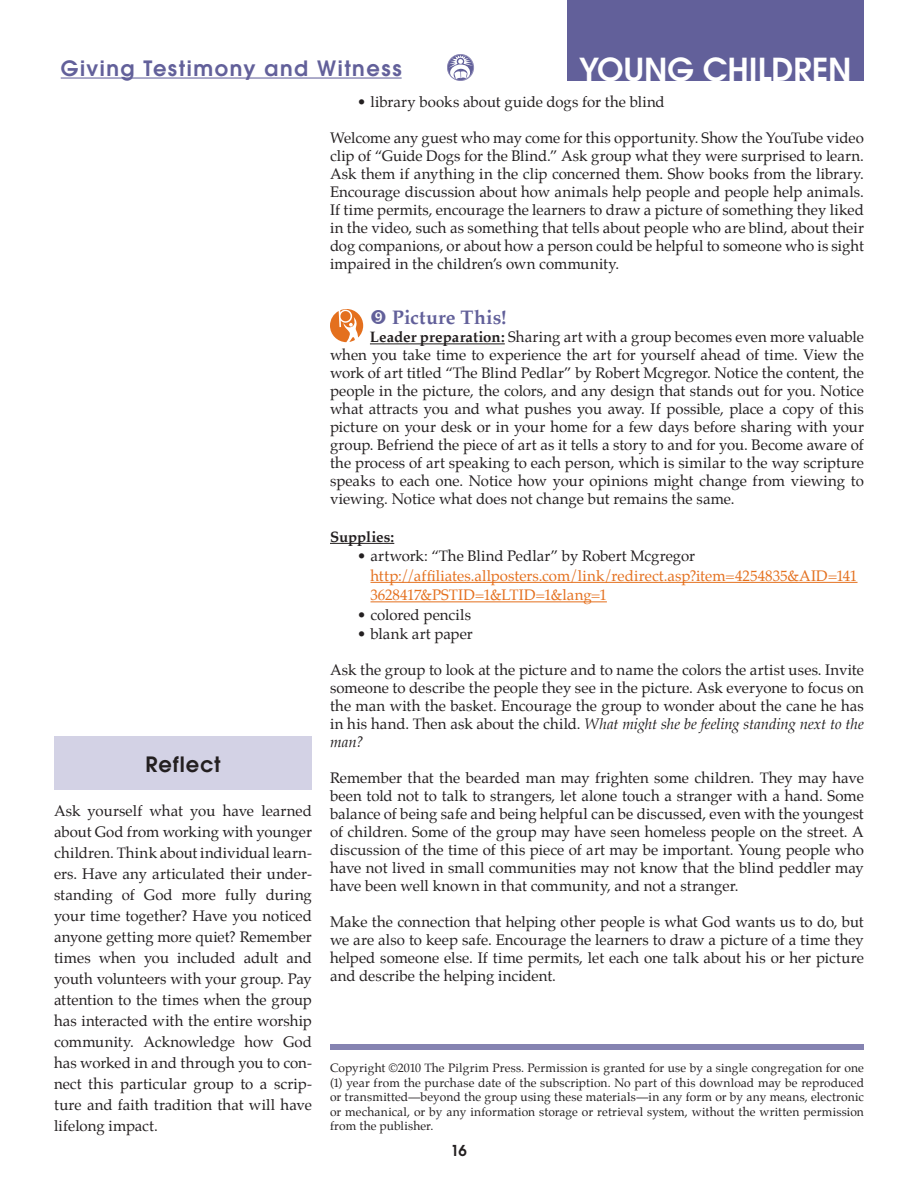
<style>
.page{position:relative;width:918px;height:1188px;background:#fff}
.page>*{position:absolute;margin:0;border:0;box-sizing:border-box;transform-origin:0 0}
.t1{font:600 31.5px "Avant Garde";color:#fff}
.t2{font:600 21px "Avant Garde";letter-spacing:.075em;color:#62609a}
.t3{font:600 21px "Avant Garde";letter-spacing:.045em;color:#231f20}
.numbered_activity_he{font:700 19.5px "Palatino";letter-spacing:.01em;color:#62609a}
.body{font:15px/18px "Palatino";color:#231f20;text-align:justify}
.sidebar{font:15px/21px "Palatino";letter-spacing:.005em;color:#231f20;text-align:justify}
.bulleted_list{font:15px "Palatino";color:#231f20}
.bulleted_list-2{font:15px/19.5px "Palatino";letter-spacing:.005em;color:#e4701e}
.supplies{font:700 15px "Palatino";letter-spacing:-.01em;color:#231f20}
.t4{font:600 15px "Avant Garde";color:#231f20}
.body-2{font:12px/14.4px "Palatino";letter-spacing:.01em;color:#231f20;text-align:justify}
.s1{font-weight:700}
.s2{font-style:italic}
</style>
<div class="page">
<hr style="left:61px;top:78px;width:341px;height:1px;background:#62609a">
<svg style="left:447px;top:54px;width:27px;height:27px"></svg>
<div style="left:567px;top:0;width:297px;height:81px;background:#62609a"></div>
<hr style="left:370px;top:343px;width:135px;height:1px;background:#231f20">
<hr style="left:330px;top:543px;width:64px;height:1px;background:#231f20">
<hr style="left:370px;top:582px;width:488px;height:1px;background:#e4701e">
<hr style="left:370px;top:601px;width:237px;height:1px;background:#e4701e">
<div style="left:54px;top:736px;width:258px;height:54px;background:#d3d2e5"></div>
<div style="left:330px;top:1044px;width:534px;height:6px;background:#8583b1"></div>
<svg style="left:330px;top:309px;width:33px;height:33px"></svg>
<h1 class="t1" style="left:579px;top:49px;width:274px">YOUNG CHILDREN</h1>
<p class="bulleted_list" style="left:357px;top:89px;width:309px">• library books about guide dogs for the blind</p>
<p class="body" style="left:330px;top:129px;width:535px">Welcome any guest who may come for this opportunity. Show the YouTube video clip of “Guide Dogs for the Blind.” Ask group what they were surprised to learn.<br>Ask them if anything in the clip concerned them. Show books from the library.<br>Encourage discussion about how animals help people and people help animals.<br>If time permits, encourage the learners to draw a picture of something they liked in the video, such as something that tells about people who are blind, about their dog companions, or about how a person could be helpful to someone who is sight impaired in the children’s own community.</p>
<p class="numbered_activity_he" style="left:392px;top:301px;width:116px">Picture This!</p>
<p class="body" style="left:330px;top:328px;width:536px;text-indent:40px"><span class="s1">Leader preparation:</span> Sharing art with a group becomes even more valuable when you take time to experience the art for yourself ahead of time. View the work of art titled “The Blind Pedlar” by Robert Mcgregor. Notice the content, the people in the picture, the colors, and any design that stands out for you. Notice what attracts you and what pushes you away. If possible, place a copy of this picture on your desk or in your home for a few days before sharing with your group. Befriend the piece of art as it tells a story to and for you. Become aware of the process of art speaking to each person, which is similar to the way scripture speaks to each one. Notice how your opinions might change from viewing to viewing. Notice what does not change but remains the same.</p>
<p class="supplies" style="left:330px;top:524px;width:66px">Supplies:</p>
<p class="bulleted_list" style="left:357px;top:544px;width:339px">• artwork: “The Blind Pedlar” by Robert Mcgregor</p>
<p class="bulleted_list-2" style="left:370px;top:566px;width:488px">http://affiliates.allposters.com/link/redirect.asp?item=4254835&amp;AID=141<br>3628417&amp;PSTID=1&amp;LTID=1&amp;lang=1</p>
<p class="bulleted_list" style="left:357px;top:602px;width:116px">• colored pencils</p>
<p class="bulleted_list" style="left:357px;top:622px;width:117px">• blank art paper</p>
<p class="body" style="left:330px;top:661px;width:536px">Ask the group to look at the picture and to name the colors the artist uses. Invite someone to describe the people they see in the picture. Ask everyone to focus on the man with the basket. Encourage the group to wonder about the cane he has in his hand. Then ask about the child. <span class="s2">What might she be feeling standing next to the man?</span></p>
<p class="body" style="left:330px;top:769px;width:535px">Remember that the bearded man may frighten some children. They may have been told not to talk to strangers, let alone touch a stranger with a hand. Some balance of being safe and being helpful can be discussed, even with the youngest of children. Some of the group may have seen homeless people on the street. A discussion of the time of this piece of art may be important. Young people who have not lived in small communities may not know that the blind peddler may have been well known in that community, and not a stranger.</p>
<p class="body" style="left:330px;top:913px;width:535px">Make the connection that helping other people is what God wants us to do, but we are also to keep safe. Encourage the learners to draw a picture of a time they helped someone else. If time permits, let each one talk about his or her picture and describe the helping incident.</p>
<h2 class="t2" style="left:61px;top:54px;width:342px">Giving Testimony and Witness</h2>
<p class="t3" style="left:145px;top:750px;width:77px">Reflect</p>
<p class="sidebar" style="left:54px;top:801px;width:259px">Ask yourself what you have learned about God from working with younger children. Think about individual learn&shy;ers. Have any articulated their under&shy;standing of God more fully during your time together? Have you noticed anyone getting more quiet? Remember times when you included adult and youth volunteers with your group. Pay attention to the times when the group has interacted with the entire worship community. Acknowledge how God has worked in and through you to con&shy;nect this particular group to a scrip&shy;ture and faith tradition that will have lifelong impact.</p>
<p class="body-2" style="left:330px;top:1061px;width:536px">Copyright ©2010 The Pilgrim Press. Permission is granted for use by a single congregation for one (1) year from the purchase date of the subscription. No part of this download may be reproduced or transmitted—beyond the group using these materials—in any form or by any means, electronic or mechanical, or by any information storage or retrieval system, without the written permission from the publisher.</p>
<p class="t4" style="left:451px;top:1141px;width:18px">16</p>
</div>
